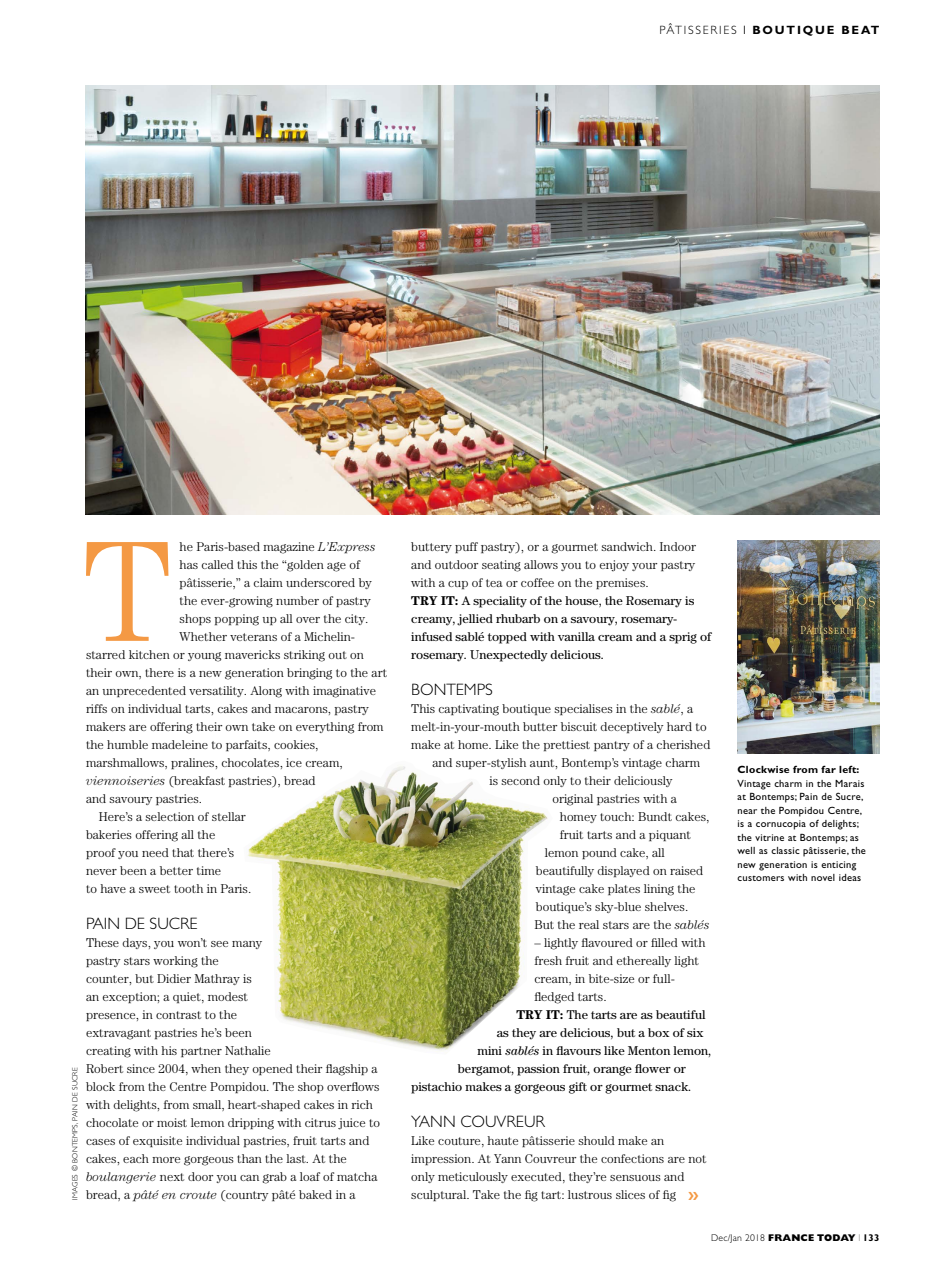
<style>
.page{position:relative;width:936px;height:1263px;background:#fff}
.page>*{position:absolute;margin:0;border:0;box-sizing:border-box;transform-origin:0 0}
.t1{font:300 143.55px "Century Std";color:#f49944}
.t2{font:300 16.5px "Gill Sans Std";color:#000}
.t3{font:300 12.75px/18px "Century Std";color:#000}
.t4{font:12.75px/18px "Century Std";color:#000}
.t5{font:700 12px "Gill Sans Std";letter-spacing:.15em;color:#000}
.t6{font:10.5px/13.5px "Gill Sans Std";letter-spacing:.03em;color:#000}
.t7{font:700 10.5px "Gill Sans Std";letter-spacing:.03em;color:#000}
.t8{font:300 9.75px "Gill Sans Std";letter-spacing:.02em;color:#000}
.t9{font:300 7.5px "Gill Sans Std";letter-spacing:.03em;color:#000}
.s1{font-weight:300}
.s2{font-style:italic}
.s3{font-weight:700}
.s4{font-weight:800}
.s5{color:#9d9d9c}
</style>
<div class="page">
<img style="left:85px;top:85px;width:794px;height:429px">
<img style="left:247px;top:766px;width:301px;height:285px">
<img style="left:737px;top:540px;width:142px;height:213px">
<p class="t5" style="left:659px;top:23px;width:221px"><span class="s1">PÂTISSERIES</span> ❘ BOUTIQUE BEAT</p>
<h1 class="t1" style="left:82px;top:509px;width:92px">T</h1>
<p class="t3" style="left:180px;top:537px;width:197px">he Paris-based magazine <span class="s2">L’Express</span></p>
<p class="t3" style="left:180px;top:555px;width:182px">has called this the “golden age of</p>
<p class="t3" style="left:180px;top:573px;width:194px">pâtisserie,” a claim underscored by</p>
<p class="t3" style="left:180px;top:591px;width:193px">the ever-growing number of pastry</p>
<p class="t3" style="left:180px;top:609px;width:190px">shops popping up all over the city.</p>
<p class="t3" style="left:180px;top:627px;width:177px">Whether veterans of a Michelin-</p>
<p class="t3" style="left:86px;top:645px;width:279px">starred kitchen or young mavericks striking out on</p>
<p class="t3" style="left:86px;top:663px;width:303px">their own, there is a new generation bringing to the art</p>
<p class="t3" style="left:86px;top:681px;width:291px">an unprecedented versatility. Along with imaginative</p>
<p class="t3" style="left:86px;top:699px;width:284px">riffs on individual tarts, cakes and macarons, pastry</p>
<p class="t3" style="left:86px;top:717px;width:299px">makers are offering their own take on everything from</p>
<p class="t3" style="left:86px;top:735px;width:234px">the humble madeleine to parfaits, cookies,</p>
<p class="t3" style="left:86px;top:753px;width:258px">marshmallows, pralines, chocolates, ice cream,</p>
<p class="t3" style="left:86px;top:771px;width:231px"><span class="s2">viennoiseries</span> (breakfast pastries), bread</p>
<p class="t3" style="left:86px;top:789px;width:118px">and savoury pastries.</p>
<p class="t3" style="left:99px;top:807px;width:149px">Here’s a selection of stellar</p>
<p class="t3" style="left:86px;top:825px;width:131px">bakeries offering all the</p>
<p class="t3" style="left:86px;top:843px;width:150px">proof you need that there’s</p>
<p class="t3" style="left:86px;top:861px;width:137px">never been a better time</p>
<p class="t3" style="left:86px;top:879px;width:167px">to have a sweet tooth in Paris.</p>
<p class="t2" style="left:86px;top:914px;width:113px">PAIN DE SUCRE</p>
<p class="t3" style="left:86px;top:933px;width:295px">These days, you won’t see many<br>pastry stars working the<br>counter, but Didier Mathray is<br>an exception; a quiet, modest<br>presence, in contrast to the<br>extravagant pastries he’s been<br>creating with his partner Nathalie<br>Robert since 2004, when they opened their flagship a block from the Centre Pompidou. The shop overflows with delights, from small, heart-shaped cakes in rich chocolate or moist lemon dripping with citrus juice to cases of exquisite individual pastries, fruit tarts and cakes, each more gorgeous than the last. At the <span class="s2">boulangerie</span> next door you can grab a loaf of matcha bread, a <span class="s2">pâté en croute</span> (country pâté baked in a</p>
<p class="t9" style="left:71px;top:1200px;width:134px;rotate:-90deg">IMAGES © BONTEMPS, PAIN DE SUCRE</p>
<p class="t4" style="left:411px;top:537px;width:302px"><span class="s1">buttery puff pastry), or a gourmet sandwich. Indoor and outdoor seating allows you to enjoy your pastry with a cup of tea or coffee on the premises.<br></span><span class="s3">TRY IT:</span> A speciality of the house, the Rosemary is creamy, jellied rhubarb on a savoury, rosemary&shy;infused sablé topped with vanilla cream and a sprig of rosemary. Unexpectedly delicious.</p>
<p class="t2" style="left:411px;top:680px;width:83px">BONTEMPS</p>
<p class="t3" style="left:411px;top:699px;width:283px">This captivating boutique specialises in the <span class="s2">sablé</span>, a</p>
<p class="t3" style="left:411px;top:717px;width:297px">melt-in-your-mouth butter biscuit deceptively hard to</p>
<p class="t3" style="left:411px;top:735px;width:300px">make at home. Like the prettiest pantry of a cherished</p>
<p class="t3" style="left:432px;top:753px;width:269px">and super-stylish aunt, Bontemp’s vintage charm</p>
<p class="t3" style="left:489px;top:771px;width:185px">is second only to their deliciously</p>
<p class="t3" style="left:552px;top:789px;width:126px">original pastries with a</p>
<p class="t3" style="left:560px;top:807px;width:151px">homey touch: Bundt cakes,</p>
<p class="t3" style="left:560px;top:825px;width:133px">fruit tarts and a piquant</p>
<p class="t3" style="left:545px;top:843px;width:121px">lemon pound cake, all</p>
<p class="t3" style="left:536px;top:861px;width:169px">beautifully displayed on raised</p>
<p class="t3" style="left:536px;top:879px;width:161px">vintage cake plates lining the</p>
<p class="t3" style="left:536px;top:897px;width:154px">boutique’s sky-blue shelves.</p>
<p class="t3" style="left:534px;top:915px;width:176px">But the real stars are the <span class="s2">sablés</span></p>
<p class="t3" style="left:534px;top:933px;width:172px">– lightly flavoured or filled with</p>
<p class="t3" style="left:534px;top:951px;width:166px">fresh fruit and ethereally light</p>
<p class="t3" style="left:534px;top:969px;width:142px">cream, in bite-size or full-</p>
<p class="t3" style="left:534px;top:987px;width:74px">fledged tarts.</p>
<p class="t4" style="left:516px;top:1005px;width:191px"><span class="s3">TRY IT:</span> The tarts are as beautiful</p>
<p class="t4" style="left:497px;top:1023px;width:208px">as they are delicious, but a box of six</p>
<p class="t4" style="left:477px;top:1041px;width:236px">mini <span class="s2">sablés</span> in flavours like Menton lemon,</p>
<p class="t4" style="left:458px;top:1059px;width:229px">bergamot, passion fruit, orange flower or</p>
<p class="t4" style="left:411px;top:1077px;width:281px">pistachio makes a gorgeous gift or gourmet snack.</p>
<p class="t2" style="left:411px;top:1112px;width:135px">YANN COUVREUR</p>
<p class="t3" style="left:411px;top:1131px;width:297px">Like couture, haute pâtisserie should make an impression. At Yann Couvreur the confections are not only meticulously executed, they’re sensuous and sculptural. Take the fig tart: lustrous slices of fig</p>
<p class="t8" style="left:711px;top:1233px;width:170px">Dec/Jan 2018 <span class="s4">FRANCE TODAY</span> <span class="s5">❘</span> <span class="s3">133</span></p>
<p class="t7" style="left:737px;top:763px;width:123px">Clockwise from far left:</p>
<p class="t6" style="left:737px;top:776px;width:130px">Vintage charm in the Marais at Bontemps; Pain de Sucre, near the Pompidou Centre, is a cornucopia of delights; the vitrine at Bontemps; as well as classic pâtisserie, the new generation is enticing customers with novel ideas</p>
</div>
